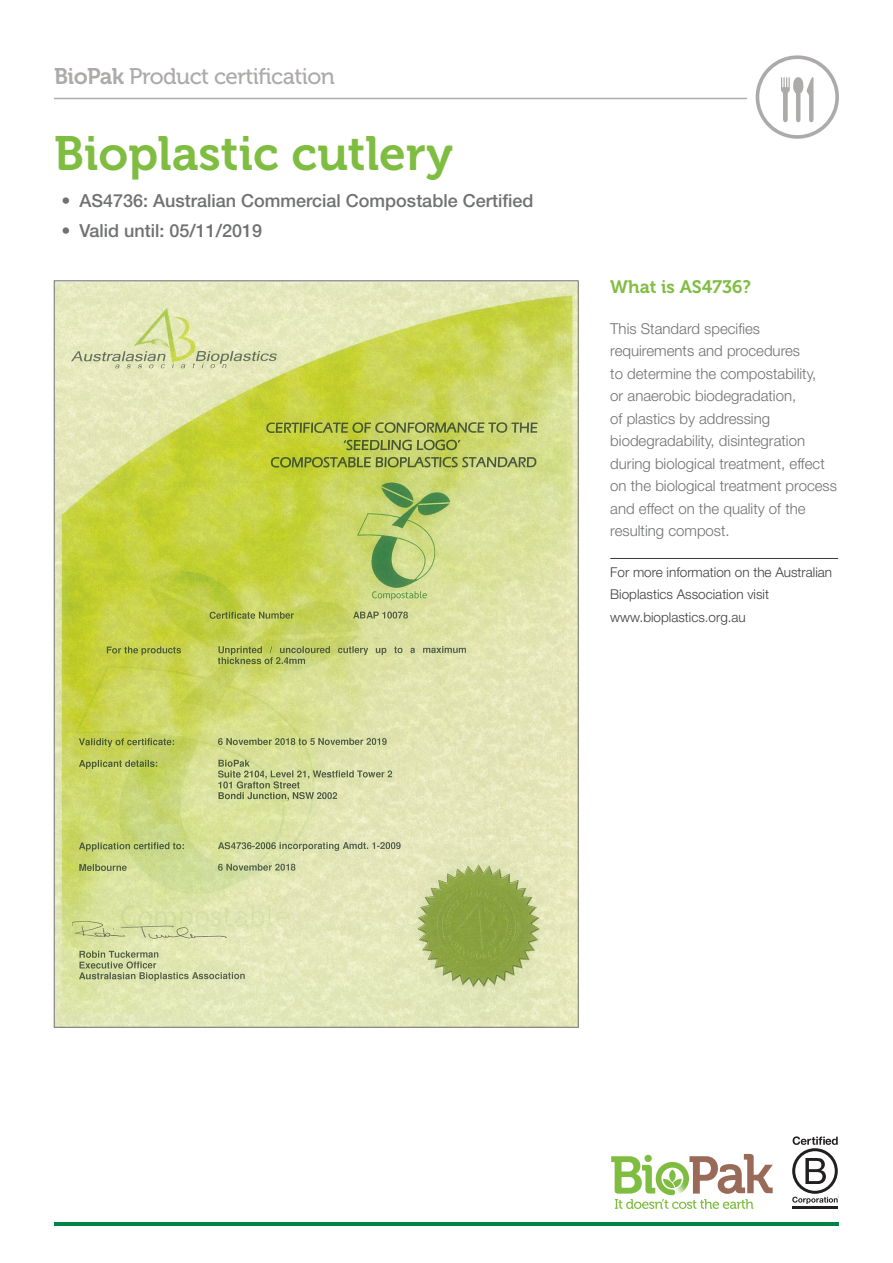
<style>
.page{position:relative;width:893px;height:1263px;background:#fff}
.page>*{position:absolute;margin:0;border:0;box-sizing:border-box;transform-origin:0 0}
.t1{font:48px "Museo 700";color:#7fbd41}
.t2{font:22.5px "Museo 500";letter-spacing:-.025em;color:#adabaa}
.t3{font:500 18px "Helvetica Neue LT Pro";color:#707171}
.t4{font:18px "Museo 700";color:#7fbd41}
.t5{font:300 15px/22.5px "Helvetica Neue LT Pro";color:#707171}
.t6{font:300 13.5px/22.5px "Helvetica Neue LT Pro";color:#3e3e3f}
.s1{font-family:"Museo 700"}
</style>
<div class="page">
<hr style="left:55px;top:1222px;width:784px;height:3px;background:#038445">
<svg style="left:611px;top:1154px;width:162px;height:55px"></svg>
<hr style="left:792px;top:1206px;width:46px;height:3px;background:#231f20">
<svg style="left:792px;top:1136px;width:47px;height:68px"></svg>
<hr style="left:54px;top:98px;width:693px;height:1px;background:#adabaa">
<hr style="left:610px;top:558px;width:228px;height:1px;background:#3e3e3f">
<svg style="left:756px;top:55px;width:83px;height:84px"></svg>
<img style="left:56px;top:283px;width:520px;height:742px">
<p class="t2" style="left:54px;top:64px;width:282px"><span class="s1">BioPak</span> Product certification</p>
<p class="t1" style="left:54px;top:127px;width:400px">Bioplastic cutlery</p>
<p class="t3" style="left:62px;top:190px;width:473px">• AS4736: Australian Commercial Compostable Certified</p>
<p class="t3" style="left:62px;top:220px;width:202px">• Valid until: 05/11/2019</p>
<p class="t4" style="left:610px;top:277px;width:142px">What is AS4736?</p>
<p class="t5" style="left:610px;top:317px;width:228px">This Standard specifies requirements and procedures<br>to determine the compostability,<br>or anaerobic biodegradation,<br>of plastics by addressing biodegradability, disintegration during biological treatment, effect on the biological treatment process and effect on the quality of the resulting compost.</p>
<p class="t6" style="left:610px;top:560px;width:223px">For more information on the Australian<br>Bioplastics Association visit www.bioplastics.org.au</p>
</div>
